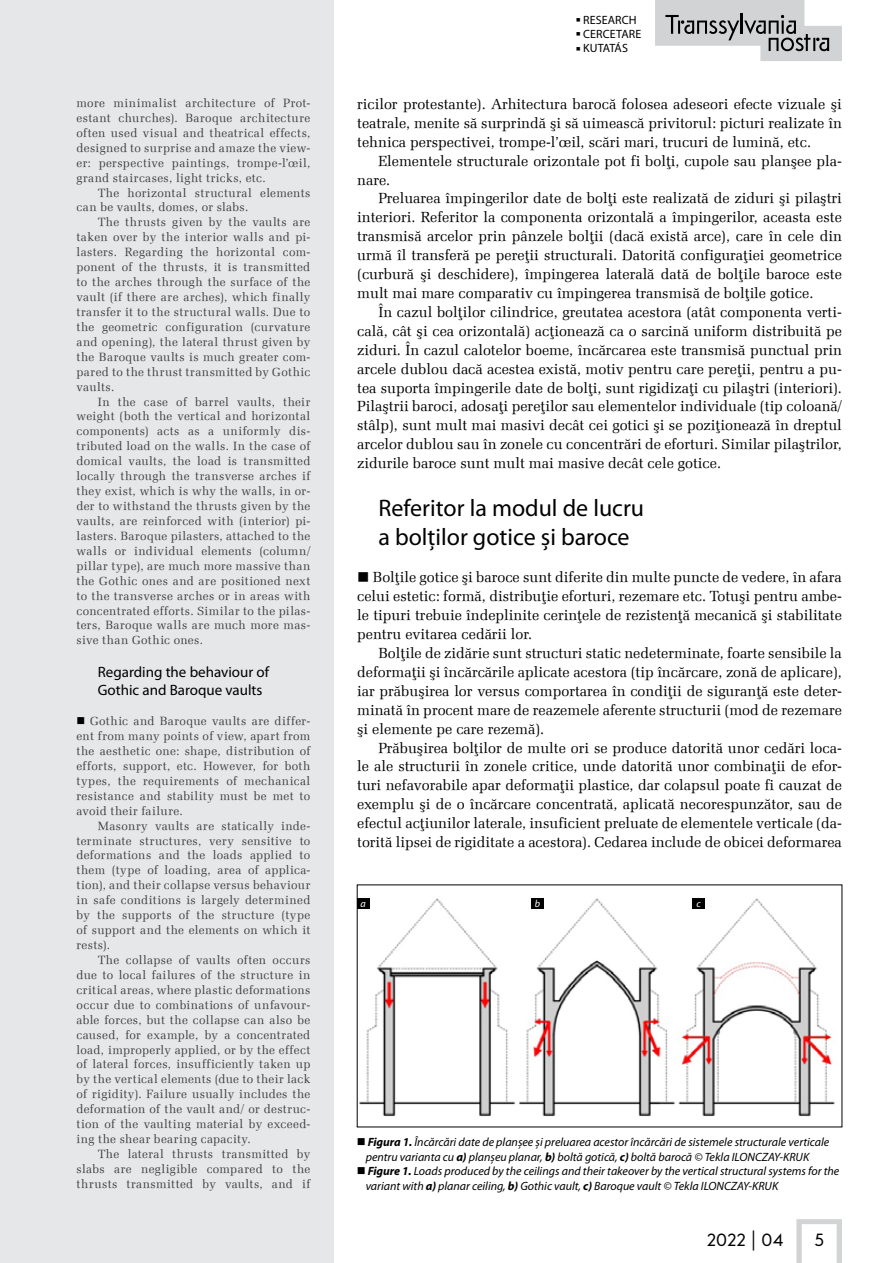
<style>
.page{position:relative;width:893px;height:1263px;background:#fff}
.page>*{position:absolute;margin:0;border:0;box-sizing:border-box;transform-origin:0 0}
.t1{font:24px/28.8px "Myriad Pro";color:#000}
.t2{font:16.5px "ftanima";color:#000}
.t3{font:15px/18px "Myriad Pro";color:#000}
.t4{font:14.7px/18.9px "Zapf Elliptical BT";color:#000;text-align:justify}
.t5{font:12px/15px "Zapf Elliptical BT";letter-spacing:.03em;color:#404040;text-align:justify}
.t6{font:italic 12px/14.7px "Myriad Pro";color:#000}
.t7{font:12px "Myriad Pro";letter-spacing:.01em;color:#000}
.t8{font:12px "Myriad Pro";letter-spacing:-.025em;color:#000}
.t9{font:italic 10.2px "Myriad Pro";color:#fff}
.s1{color:#000}
.s2{font-weight:700}
</style>
<div class="page">
<div style="left:0;top:0;width:334px;height:1263px;background:#e6e7e8"></div>
<svg style="left:655px;top:0;width:187px;height:61px"></svg>
<svg style="left:796px;top:1219px;width:46px;height:44px"></svg>
<img style="left:359px;top:898px;width:476px;height:218px">
<div style="left:357px;top:898px;width:13px;height:11px;background:#000"></div>
<div style="left:531px;top:898px;width:13px;height:11px;background:#000"></div>
<div style="left:692px;top:898px;width:13px;height:11px;background:#000"></div>
<p class="t5" style="left:77px;top:95px;width:235px">more minimalist architecture of Prot&shy;estant churches). Baroque architecture often used visual and theatrical effects, designed to surprise and amaze the view&shy;er: perspective paintings, trompe-l’œil, grand staircases, light tricks, etc.</p>
<p class="t5" style="left:77px;top:185px;width:235px;text-indent:21px">The horizontal structural elements can be vaults, domes, or slabs.</p>
<p class="t5" style="left:77px;top:215px;width:235px;text-indent:21px">The thrusts given by the vaults are taken over by the interior walls and pi&shy;lasters. Regarding the horizontal com&shy;ponent of the thrusts, it is transmitted to the arches through the surface of the vault (if there are arches), which finally transfer it to the structural walls. Due to the geometric configuration (curvature and opening), the lateral thrust given by the Baroque vaults is much greater com&shy;pared to the thrust transmitted by Gothic vaults.</p>
<p class="t5" style="left:77px;top:394px;width:235px;text-indent:21px">In the case of barrel vaults, their weight (both the vertical and horizontal components) acts as a uniformly dis&shy;tributed load on the walls. In the case of domical vaults, the load is transmitted locally through the transverse arches if they exist, which is why the walls, in or&shy;der to withstand the thrusts given by the vaults, are reinforced with (interior) pi&shy;lasters. Baroque pilasters, attached to the walls or individual elements (column/ pillar type), are much more massive than the Gothic ones and are positioned next to the transverse arches or in areas with concentrated efforts. Similar to the pilas&shy;ters, Baroque walls are much more mas&shy;sive than Gothic ones.</p>
<p class="t3" style="left:98px;top:663px;width:173px">Regarding the behaviour of<br>Gothic and Baroque vaults</p>
<p class="t5" style="left:77px;top:713px;width:235px"><span class="s1">■</span> Gothic and Baroque vaults are differ&shy;ent from many points of view, apart from the aesthetic one: shape, distribution of efforts, support, etc. However, for both types, the requirements of mechanical resistance and stability must be met to avoid their failure.</p>
<p class="t5" style="left:77px;top:818px;width:235px;text-indent:21px">Masonry vaults are statically inde&shy;terminate structures, very sensitive to deformations and the loads applied to them (type of loading, area of applica&shy;tion), and their collapse versus behaviour in safe conditions is largely determined by the supports of the structure (type of support and the elements on which it rests).</p>
<p class="t5" style="left:77px;top:952px;width:235px;text-indent:21px">The collapse of vaults often occurs due to local failures of the structure in critical areas, where plastic deformations occur due to combinations of unfavour&shy;able forces, but the collapse can also be caused, for example, by a concentrated load, improperly applied, or by the effect of lateral forces, insufficiently taken up by the vertical elements (due to their lack of rigidity). Failure usually includes the deformation of the vault and/ or destruc&shy;tion of the vaulting material by exceed&shy;ing the shear bearing capacity.</p>
<p class="t5" style="left:77px;top:1146px;width:235px;text-indent:21px">The lateral thrusts transmitted by slabs are negligible compared to the thrusts transmitted by vaults, and if</p>
<p class="t7" style="left:576px;top:12px;width:62px">■ RESEARCH</p>
<p class="t7" style="left:576px;top:26px;width:67px">■ CERCETARE</p>
<p class="t8" style="left:576px;top:41px;width:53px">■ KUTATÁS</p>
<p class="t4" style="left:357px;top:94px;width:486px">ricilor protestante). Arhitectura barocă folosea adeseori efecte vizuale ºi teatrale, menite să surprindă ºi să uimească privitorul: picturi realizate în tehnica perspectivei, trompe-l’œil, scări mari, trucuri de lumină, etc.</p>
<p class="t4" style="left:357px;top:151px;width:486px;text-indent:21px">Elementele structurale orizontale pot fi bolþi, cupole sau planºee pla&shy;nare.</p>
<p class="t4" style="left:357px;top:189px;width:486px;text-indent:21px">Preluarea împingerilor date de bolþi este realizată de ziduri ºi pilaºtri interiori. Referitor la componenta orizontală a împingerilor, aceasta este transmisă arcelor prin pânzele bolþii (dacă există arce), care în cele din urmă îl transferă pe pereþii structurali. Datorită configuraþiei geometrice (curbură ºi deschidere), împingerea laterală dată de bolþile baroce este mult mai mare comparativ cu împingerea transmisă de bolþile gotice.</p>
<p class="t4" style="left:357px;top:302px;width:486px;text-indent:21px">În cazul bolþilor cilindrice, greutatea acestora (atât componenta verti&shy;cală, cât ºi cea orizontală) acþionează ca o sarcină uniform distribuită pe ziduri. În cazul calotelor boeme, încărcarea este transmisă punctual prin arcele dublou dacă acestea există, motiv pentru care pereþii, pentru a pu&shy;tea suporta împingerile date de bolþi, sunt rigidizaþi cu pilaºtri (interiori).<br>Pilaºtrii baroci, adosaþi pereþilor sau elementelor individuale (tip coloană/ stâlp), sunt mult mai masivi decât cei gotici ºi se poziþionează în dreptul arcelor dublou sau în zonele cu concentrări de eforturi. Similar pilaºtrilor, zidurile baroce sunt mult mai masive decât cele gotice.</p>
<h1 class="t1" style="left:378px;top:493px;width:267px">Referitor la modul de lucru a bolților gotice și baroce</h1>
<p class="t4" style="left:357px;top:568px;width:486px">■ Bolþile gotice ºi baroce sunt diferite din multe puncte de vedere, în afara celui estetic: formă, distribuþie eforturi, rezemare etc. Totuºi pentru ambe&shy;le tipuri trebuie îndeplinite cerinþele de rezistenþă mecanică ºi stabilitate pentru evitarea cedării lor.</p>
<p class="t4" style="left:357px;top:643px;width:486px;text-indent:21px">Bolþile de zidărie sunt structuri static nedeterminate, foarte sensibile la deformaþii ºi încărcările aplicate acestora (tip încărcare, zonă de aplicare), iar prăbuºirea lor versus comportarea în condiþii de siguranþă este deter&shy;minată în procent mare de reazemele aferente structurii (mod de rezemare ºi elemente pe care rezemă).</p>
<p class="t4" style="left:357px;top:738px;width:486px;text-indent:21px">Prăbuºirea bolþilor de multe ori se produce datorită unor cedări loca&shy;le ale structurii în zonele critice, unde datorită unor combinaþii de efor&shy;turi nefavorabile apar deformaþii plastice, dar colapsul poate fi cauzat de exemplu ºi de o încărcare concentrată, aplicată necorespunzător, sau de efectul acþiunilor laterale, insuficient preluate de elementele verticale (da&shy;torită lipsei de rigiditate a acestora). Cedarea include de obicei deformarea</p>
<p class="t9" style="left:361px;top:897px;width:7px">a</p>
<p class="t9" style="left:535px;top:897px;width:7px">b</p>
<p class="t9" style="left:696px;top:897px;width:6px">c</p>
<p class="t6" style="left:366px;top:1134px;width:465px;text-indent:-9px">■ <span class="s2">Figura 1.</span> Încărcări date de planșee și preluarea acestor încărcări de sistemele structurale verticale pentru varianta cu <span class="s2">a)</span> planșeu planar, <span class="s2">b)</span> boltă gotică, <span class="s2">c)</span> boltă barocă © Tekla ILONCZAY-KRUK</p>
<p class="t6" style="left:366px;top:1164px;width:475px;text-indent:-9px">■ <span class="s2">Figure 1.</span> Loads produced by the ceilings and their takeover by the vertical structural systems for the variant with <span class="s2">a)</span> planar ceiling, <span class="s2">b)</span> Gothic vault, <span class="s2">c)</span> Baroque vault © Tekla ILONCZAY-KRUK</p>
<h2 class="t2" style="left:707px;top:1230px;width:78px">2022 | 04</h2>
<h2 class="t2" style="left:814px;top:1230px;width:11px">5</h2>
</div>
